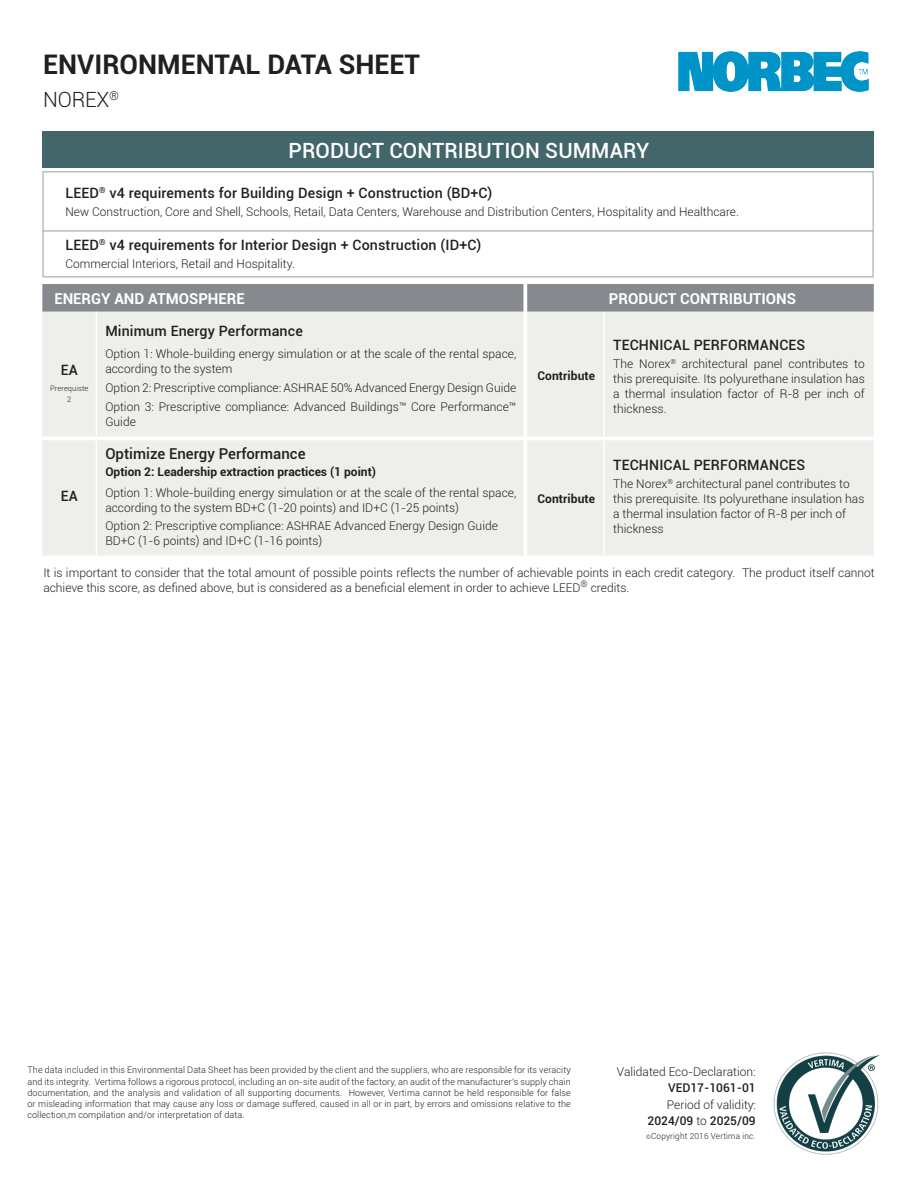
<style>
.page{position:relative;width:918px;height:1188px;background:#fff}
.page>*{position:absolute;margin:0;border:0;box-sizing:border-box;transform-origin:0 0}
.t1{font:700 27px "Roboto";color:#231f20}
.t2{font:500 21px "Roboto";letter-spacing:.005em;color:#fff}
.t3{font:300 21px "Roboto";letter-spacing:-.01em;color:#231f20}
.t4{font:700 15px "Roboto";color:#fff}
.t5{font:500 15px "Roboto";color:#231f20}
.t6{font:500 14.25px "Roboto";letter-spacing:.01em;color:#231f20}
.t7{font:300 12px/15px "Roboto";color:#231f20}
.t8{font:700 12px "Roboto";color:#231f20}
.t9{font:500 12px "Roboto";color:#231f20}
.t10{font:300 9px/11.2px "Roboto";letter-spacing:.01em;color:#231f20;text-align:justify}
.t11{font:300 8.25px "Roboto";letter-spacing:.02em;color:#231f20}
.t12{font:300 7.5px/10.5px "Roboto";letter-spacing:.01em;color:#231f20;text-align:center}
.s1{font-weight:500}
.s2{font-size:6px}
</style>
<div class="page">
<img style="left:773px;top:1052px;width:107px;height:103px">
<div style="left:42px;top:171px;width:832px;height:61px;border:2px solid #bcbdc0"></div>
<div style="left:42px;top:230px;width:832px;height:48px;border:2px solid #bcbdc0"></div>
<div style="left:42px;top:131px;width:832px;height:37px;background:#43666a"></div>
<div style="left:42px;top:284px;width:832px;height:28px;background:#868a8e"></div>
<div style="left:42px;top:312px;width:832px;height:244px;background:#eeeeeb"></div>
<hr style="left:96px;top:312px;width:1px;height:125px;background:#fff">
<hr style="left:96px;top:440px;width:1px;height:116px;background:#fff">
<hr style="left:604px;top:312px;width:1px;height:125px;background:#fff">
<hr style="left:604px;top:440px;width:1px;height:116px;background:#fff">
<svg style="left:523px;top:284px;width:4px;height:28px"></svg>
<hr style="left:523px;top:312px;width:4px;height:125px;background:#fff">
<hr style="left:523px;top:440px;width:4px;height:116px;background:#fff">
<hr style="left:42px;top:437px;width:54px;height:3px;background:#fff">
<hr style="left:96px;top:437px;width:429px;height:3px;background:#fff">
<hr style="left:525px;top:437px;width:79px;height:3px;background:#fff">
<hr style="left:604px;top:437px;width:270px;height:3px;background:#fff">
<img style="left:679px;top:52px;width:190px;height:39px">
<h1 class="t1" style="left:43px;top:46px;width:378px">ENVIRONMENTAL DATA SHEET</h1>
<h2 class="t3" style="left:43px;top:85px;width:77px">NOREX<sup>®</sup></h2>
<h2 class="t2" style="left:289px;top:136px;width:362px">PRODUCT CONTRIBUTION SUMMARY</h2>
<p class="t6" style="left:65px;top:183px;width:429px">LEED<sup>®</sup> v4 requirements for Building Design + Construction (BD+C)</p>
<p class="t7" style="left:65px;top:203px;width:675px">New Construction, Core and Shell, Schools, Retail, Data Centers, Warehouse and Distribution Centers, Hospitality and Healthcare.</p>
<p class="t6" style="left:65px;top:235px;width:417px">LEED<sup>®</sup> v4 requirements for Interior Design + Construction (ID+C)</p>
<p class="t7" style="left:65px;top:256px;width:231px">Commercial Interiors, Retail and Hospitality.</p>
<p class="t4" style="left:54px;top:288px;width:192px">ENERGY AND ATMOSPHERE</p>
<p class="t4" style="left:609px;top:288px;width:189px">PRODUCT CONTRIBUTIONS</p>
<p class="t6" style="left:61px;top:360px;width:19px">EA</p>
<p class="t12" style="left:50px;top:383px;width:40px">Prerequiste<br>2</p>
<p class="t6" style="left:105px;top:321px;width:199px">Minimum Energy Performance</p>
<p class="t7" style="left:105px;top:346px;width:413px">Option 1: Whole-building energy simulation or at the scale of the rental space, according to the system</p>
<p class="t7" style="left:105px;top:378px;width:413px;line-height:19.2px">Option 2: Prescriptive compliance: ASHRAE 50% Advanced Energy Design Guide<br>Option 3: Prescriptive compliance: Advanced Buildings™ Core Performance™</p>
<p class="t7" style="left:105px;top:414px;width:32px">Guide</p>
<p class="t8" style="left:537px;top:367px;width:59px">Contribute</p>
<p class="t6" style="left:613px;top:334px;width:194px">TECHNICAL PERFORMANCES</p>
<p class="t7" style="left:613px;top:355px;width:253px;text-align:justify">The Norex<sup>®</sup> architectural panel contributes to this prerequisite. Its polyurethane insulation has a thermal insulation factor of R-8 per inch of thickness.</p>
<p class="t5" style="left:105px;top:443px;width:202px">Optimize Energy Performance</p>
<p class="t8" style="left:105px;top:464px;width:272px">Option 2: Leadership extraction practices (1 point)</p>
<p class="t7" style="left:105px;top:485px;width:413px">Option 1: Whole-building energy simulation or at the scale of the rental space, according to the system BD+C (1-20 points) and ID+C (1-25 points)</p>
<p class="t7" style="left:105px;top:518px;width:394px">Option 2: Prescriptive compliance: ASHRAE Advanced Energy Design Guide<br>BD+C (1-6 points) and ID+C (1-16 points)</p>
<p class="t6" style="left:613px;top:455px;width:194px">TECHNICAL PERFORMANCES</p>
<p class="t7" style="left:613px;top:476px;width:253px">The Norex<sup>®</sup> architectural panel contributes to this prerequisite. Its polyurethane insulation has a thermal insulation factor of R-8 per inch of thickness</p>
<p class="t7" style="left:43px;top:564px;width:833px">It is important to consider that the total amount of possible points reflects the number of achievable points in each credit category. The product itself cannot achieve this score, as defined above, but is considered as a beneficial element in order to achieve LEED<sup>®</sup> credits.</p>
<p class="t6" style="left:61px;top:486px;width:19px">EA</p>
<p class="t8" style="left:537px;top:490px;width:59px">Contribute</p>
<p class="t10" style="left:27px;top:1064px;width:545px">The data included in this Environmental Data Sheet has been provided by the client and the suppliers, who are responsible for its veracity and its integrity. Vertima follows a rigorous protocol, including an on-site audit of the factory, an audit of the manufacturer's supply chain documentation, and the analysis and validation of all supporting documents. However, Vertima cannot be held responsible for false or misleading information that may cause any loss or damage suffered, caused in all or in part, by errors and omissions relative to the collection,m compilation and/or interpretation of data.</p>
<p class="t7" style="left:617px;top:1063px;width:140px">Validated Eco-Declaration:</p>
<p class="t9" style="left:668px;top:1079px;width:89px">VED17-1061-01</p>
<p class="t7" style="left:648px;top:1096px;width:110px;line-height:16.5px;text-align:right">Period of validity:<br><span class="s1">2024/09</span> to <span class="s1">2025/09</span></p>
<p class="t11" style="left:646px;top:1130px;width:111px"><span class="s2">©</span>Copyright 2016 Vertima inc.</p>
</div>
